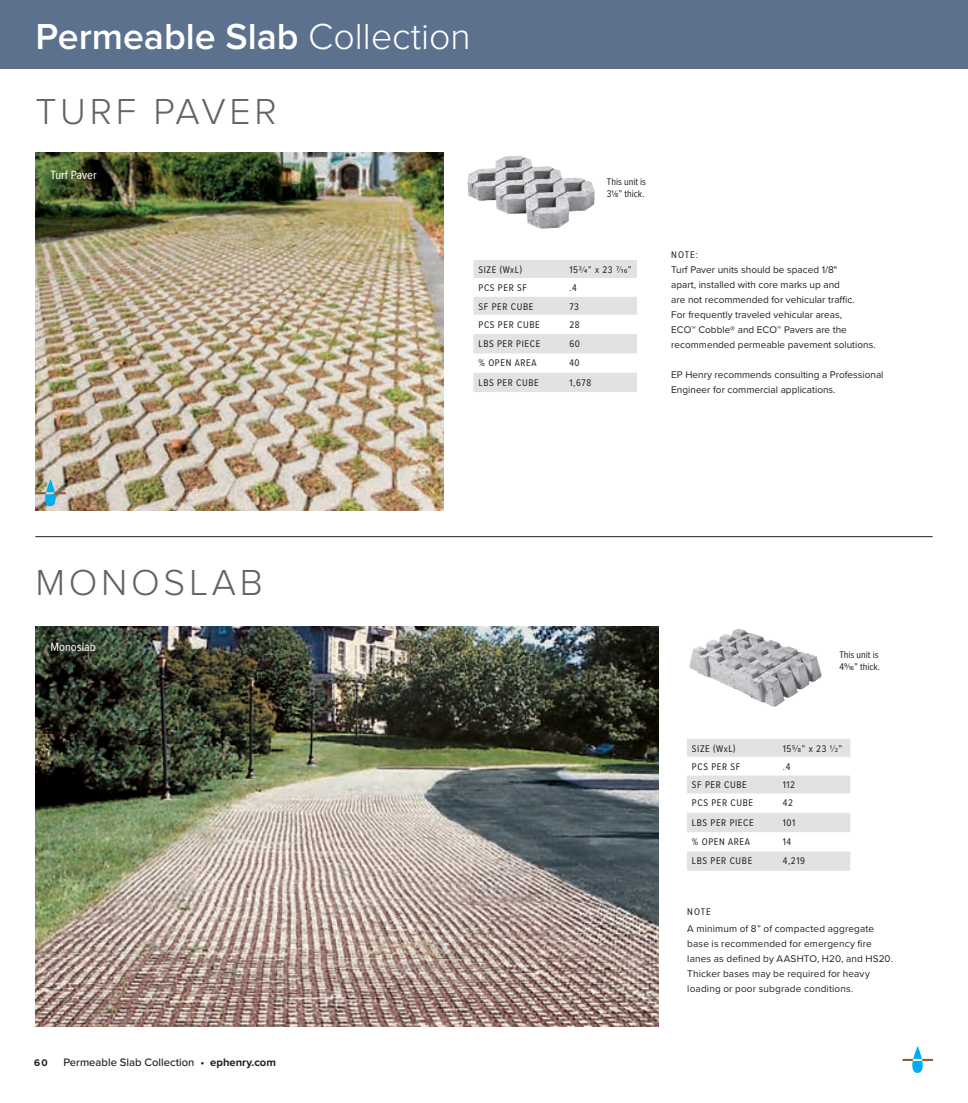
<style>
.page{position:relative;width:968px;height:1103px;background:#fff}
.page>*{position:absolute;margin:0;border:0;box-sizing:border-box;transform-origin:0 0}
.Section_Heading{font:600 37.5px "Proxima Nova";color:#fff}
.Heading{font:300 37.5px "Proxima Nova";letter-spacing:.1em;color:#636366}
.t1{font:12.5px "Proxima Nova Cond";color:#fff}
.footer_-_section_tit{font:500 11.25px "Proxima Nova";color:#231f20}
.NOTES{font:10px/15px "Proxima Nova";color:#231f20}
.Cube_Info{font:10px "Proxima Nova Cond";letter-spacing:.06em;color:#231f20}
.unit_size_note{font:10px "Proxima Nova Cond";color:#231f20}
.NOTES_Heading{font:10px "Proxima Nova Cond";color:#231f20}
.Cube_Headings{font:700 10px "Proxima Nova";color:#231f20}
.s1{font-weight:300}
.s2{font-family:"Proxima Nova Cond"}
.s3{font-weight:700}
</style>
<div class="page">
<img style="left:35px;top:626px;width:623px;height:400px">
<img style="left:35px;top:153px;width:408px;height:357px">
<hr style="left:35px;top:536px;width:897px;height:1px;background:#231f20">
<svg style="left:473px;top:260px;width:164px;height:132px"></svg>
<img style="left:467px;top:156px;width:128px;height:73px">
<img style="left:689px;top:628px;width:133px;height:79px">
<svg style="left:687px;top:739px;width:163px;height:131px"></svg>
<svg style="left:35px;top:479px;width:31px;height:27px"></svg>
<svg style="left:902px;top:1046px;width:30px;height:26px"></svg>
<div style="left:0;top:0;width:968px;height:68px;background:#5b718d"></div>
<p class="Section_Heading" style="left:36px;top:8px;width:436px">Permeable Slab <span class="s1">Collection</span></p>
<p class="Heading" style="left:35px;top:90px;width:243px">TURF PAVER</p>
<p class="t1" style="left:51px;top:166px;width:48px">Turf Paver</p>
<p class="unit_size_note" style="left:607px;top:174px;width:41px">This unit is</p>
<p class="unit_size_note" style="left:607px;top:186px;width:39px">31/8” thick.</p>
<p class="Cube_Info" style="left:478px;top:262px;width:45px">SIZE (WxL)</p>
<p class="Cube_Info" style="left:569px;top:262px;width:64px">153/4” x 23 7/16”</p>
<p class="Cube_Info" style="left:478px;top:280px;width:50px">PCS PER SF</p>
<p class="Cube_Info" style="left:569px;top:280px;width:9px">.4</p>
<p class="Cube_Info" style="left:478px;top:299px;width:56px">SF PER CUBE</p>
<p class="Cube_Info" style="left:569px;top:299px;width:11px">73</p>
<p class="Cube_Info" style="left:478px;top:317px;width:63px">PCS PER CUBE</p>
<p class="Cube_Info" style="left:569px;top:317px;width:12px">28</p>
<p class="Cube_Info" style="left:478px;top:336px;width:63px">LBS PER PIECE</p>
<p class="Cube_Info" style="left:569px;top:336px;width:12px">60</p>
<p class="Cube_Info" style="left:478px;top:355px;width:59px">% OPEN AREA</p>
<p class="Cube_Info" style="left:569px;top:355px;width:12px">40</p>
<p class="Cube_Info" style="left:478px;top:375px;width:62px">LBS PER CUBE</p>
<p class="Cube_Info" style="left:569px;top:375px;width:23px">1,678</p>
<p class="NOTES" style="left:671px;top:246px;width:206px"><span class="s2">NOTE:<br></span>Turf Paver units should be spaced 1/8"<br>apart, installed with core marks up and<br>are not recommended for vehicular traffic.<br>For frequently traveled vehicular areas,<br>ECO™ Cobble® and ECO™ Pavers are the recommended permeable pavement solutions.</p>
<p class="NOTES" style="left:671px;top:366px;width:214px">EP Henry recommends consulting a Professional<br>Engineer for commercial applications.</p>
<p class="Heading" style="left:35px;top:561px;width:229px">MONOSLAB</p>
<p class="t1" style="left:51px;top:638px;width:47px">Monoslab</p>
<p class="Cube_Headings" style="left:34px;top:1055px;width:15px">60</p>
<p class="footer_-_section_tit" style="left:63px;top:1055px;width:214px">Permeable Slab Collection • <span class="s3">ephenry.com</span></p>
<p class="unit_size_note" style="left:839px;top:647px;width:41px">This unit is</p>
<p class="unit_size_note" style="left:839px;top:659px;width:42px">49/16” thick.</p>
<p class="Cube_Info" style="left:692px;top:741px;width:45px">SIZE (WxL)</p>
<p class="Cube_Info" style="left:782px;top:741px;width:61px">155/8” x 23 1/2”</p>
<p class="Cube_Info" style="left:692px;top:759px;width:50px">PCS PER SF</p>
<p class="Cube_Info" style="left:782px;top:759px;width:9px">.4</p>
<p class="Cube_Info" style="left:692px;top:777px;width:56px">SF PER CUBE</p>
<p class="Cube_Info" style="left:782px;top:777px;width:14px">112</p>
<p class="Cube_Info" style="left:692px;top:795px;width:63px">PCS PER CUBE</p>
<p class="Cube_Info" style="left:782px;top:795px;width:12px">42</p>
<p class="Cube_Info" style="left:692px;top:815px;width:63px">LBS PER PIECE</p>
<p class="Cube_Info" style="left:782px;top:815px;width:14px">101</p>
<p class="Cube_Info" style="left:692px;top:834px;width:59px">% OPEN AREA</p>
<p class="Cube_Info" style="left:782px;top:834px;width:10px">14</p>
<p class="Cube_Info" style="left:692px;top:853px;width:62px">LBS PER CUBE</p>
<p class="Cube_Info" style="left:782px;top:853px;width:24px">4,219</p>
<p class="NOTES_Heading" style="left:687px;top:903px;width:25px">NOTE</p>
<p class="NOTES" style="left:687px;top:921px;width:207px">A minimum of 8” of compacted aggregate base is recommended for emergency fire lanes as defined by AASHTO, H20, and HS20.<br>Thicker bases may be required for heavy loading or poor subgrade conditions.</p>
</div>
